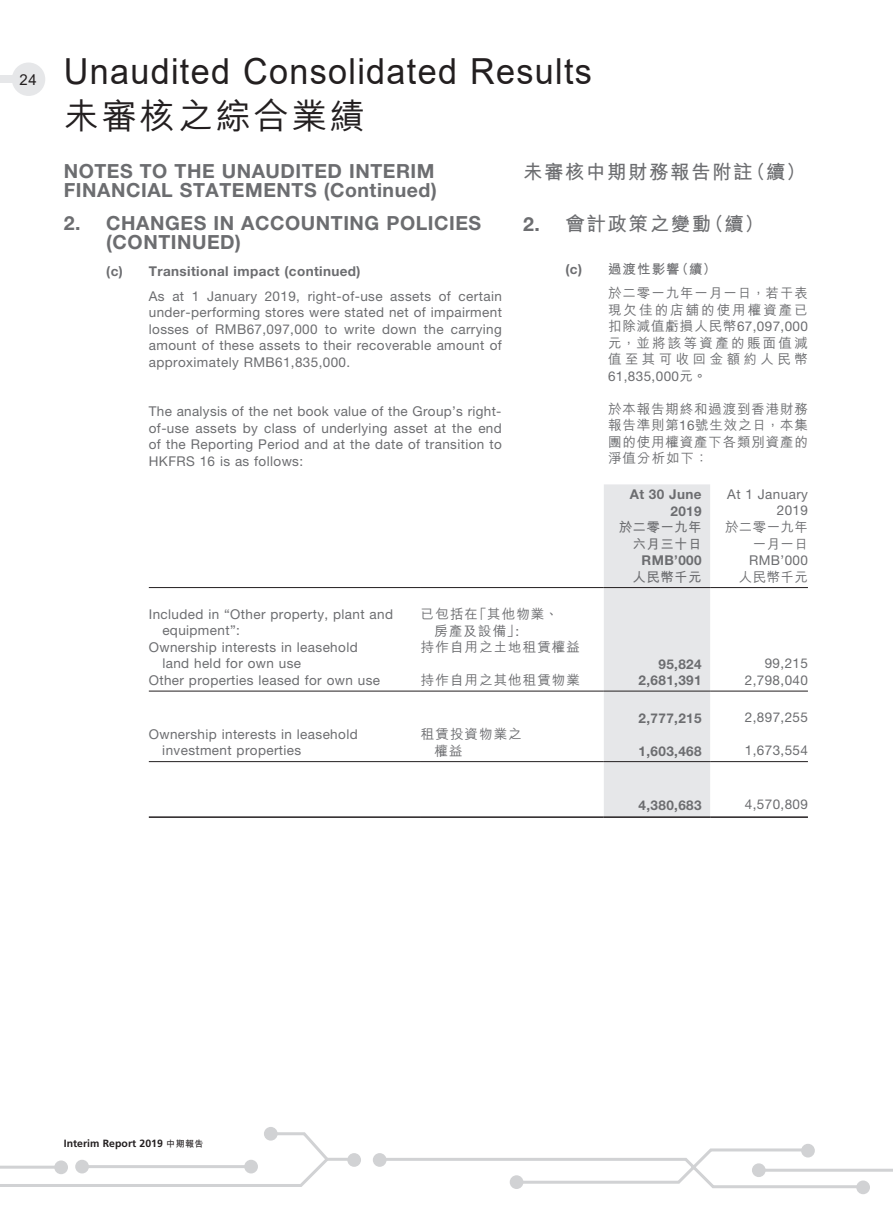
<style>
.page{position:relative;width:893px;height:1212px;background:#fff}
.page>*{position:absolute;margin:0;border:0;box-sizing:border-box;transform-origin:0 0}
.t1{font:35.85px "Arial";letter-spacing:.04em;color:#231f20;scale:.95 1}
.t2{font:500 35.25px "M Hei HK";letter-spacing:.08em;color:#231f20}
.t3{font:700 19.5px/19.5px "Helvetica Neue LT Std";letter-spacing:.03em;color:#6c6d70}
.t4{font:700 19.5px "M Hei HK";letter-spacing:.08em;color:#6c6d70}
.t5{font:15px "Arial";color:#231f20}
.t6{font:13.5px/16.5px "Helvetica Neue LT Std";letter-spacing:.03em;color:#6c6d70}
.t7{font:500 13.5px/16.5px "M Hei HK";letter-spacing:.08em;color:#6c6d70}
.t8{font:700 13.5px "Helvetica Neue LT Std";letter-spacing:.03em;color:#6c6d70}
.t9{font:500 13.5px/16.5px "M Hei HK";letter-spacing:.255em;color:#6c6d70}
.t10{font:700 13.5px "M Hei HK";letter-spacing:.03em;color:#6c6d70}
.t11{font:500 13.5px "M Hei HK";letter-spacing:.15em;color:#6c6d70}
.t12{font:700 10.5px "Frutiger LT Std";letter-spacing:.005em;color:#231f20}
.s1{font-family:"Helvetica Neue LT Std"}
.s2{font-family:"Helvetica Neue LT Std";font-weight:700}
.s3{font-weight:700}
.s4{font-family:"M Hei HK";font-weight:500}
.s5{font-family:"Helvetica Neue LT Std";font-weight:400}
.s6{font-family:"M Hei HK";font-size:9px}
</style>
<div class="page">
<div style="left:0;top:75px;width:14px;height:8px;background:#e6e7e9"></div>
<div style="left:12px;top:63px;width:33px;height:33px;background:#e6e7e9;border-radius:50%"></div>
<div style="left:264px;top:1127px;width:14px;height:13px;background:#d1d2d4;border-radius:50%"></div>
<svg style="left:0;top:1131px;width:893px;height:63px"></svg>
<div style="left:604px;top:484px;width:106px;height:332px;background:#e6e7e9"></div>
<hr style="left:149px;top:587px;width:272px;height:1px;background:#231f20">
<hr style="left:421px;top:587px;width:183px;height:1px;background:#231f20">
<hr style="left:604px;top:587px;width:106px;height:1px;background:#231f20">
<hr style="left:710px;top:587px;width:98px;height:1px;background:#231f20">
<hr style="left:149px;top:691px;width:272px;height:1px;background:#231f20">
<hr style="left:421px;top:691px;width:183px;height:1px;background:#231f20">
<hr style="left:604px;top:691px;width:106px;height:1px;background:#231f20">
<hr style="left:710px;top:691px;width:98px;height:1px;background:#231f20">
<hr style="left:149px;top:761px;width:272px;height:1px;background:#231f20">
<hr style="left:421px;top:761px;width:183px;height:1px;background:#231f20">
<hr style="left:604px;top:761px;width:106px;height:1px;background:#231f20">
<hr style="left:710px;top:761px;width:98px;height:1px;background:#231f20">
<hr style="left:149px;top:816px;width:272px;height:2px;background:#231f20">
<hr style="left:421px;top:816px;width:183px;height:2px;background:#231f20">
<hr style="left:604px;top:816px;width:106px;height:2px;background:#231f20">
<hr style="left:710px;top:816px;width:98px;height:2px;background:#231f20">
<p class="t5" style="left:20px;top:69px;width:19px">24</p>
<h1 class="t1" style="left:64px;top:47px;width:557px">Unaudited Consolidated Results</h1>
<h2 class="t2" style="left:64px;top:90px;width:303px">未審核之綜合業績</h2>
<h3 class="t4" style="left:523px;top:158px;width:284px">未審核中期財務報告附註（續）</h3>
<h3 class="t4" style="left:523px;top:209px;width:242px"><span class="s1">2.</span> 會計政策之變動（續）</h3>
<p class="t7" style="left:608px;top:256px;width:201px;line-height:24.3px;text-indent:-43px"><span class="s2">(c)</span> <span class="s3">過渡性影響（續）<br></span>於二零一九年一月一日，若干表</p>
<p class="t11" style="left:608px;top:300px;width:201px">現欠佳的店舖的使用權資產已</p>
<p class="t6" style="left:608px;top:318px;width:201px"><span class="s4">扣除減值虧損人民幣</span>67,097,000</p>
<p class="t9" style="left:608px;top:334px;width:201px">元，並將該等資產的賬面值減值至其可收回金額約人民幣</p>
<p class="t6" style="left:608px;top:368px;width:100px">61,835,000<span class="s4">元。</span></p>
<p class="t7" style="left:608px;top:400px;width:201px;text-align:justify">於本報告期終和過渡到香港財務報告準則第<span class="s5">16</span>號生效之日，本集團的使用權資產下各類別資產的淨值分析如下：</p>
<h3 class="t3" style="left:64px;top:161px;width:374px">NOTES TO THE UNAUDITED INTERIM<br>FINANCIAL STATEMENTS (Continued)</h3>
<h3 class="t3" style="left:106px;top:212px;width:376px;text-indent:-43px">2. CHANGES IN ACCOUNTING POLICIES (CONTINUED)</h3>
<p class="t8" style="left:106px;top:263px;width:256px">(c) Transitional impact (continued)</p>
<p class="t6" style="left:149px;top:287px;width:355px;text-align:justify">As at 1 January 2019, right-of-use assets of certain under-performing stores were stated net of impairment losses of RMB67,097,000 to write down the carrying amount of these assets to their recoverable amount of approximately RMB61,835,000.</p>
<p class="t6" style="left:149px;top:403px;width:355px;text-align:justify">The analysis of the net book value of the Group’s right&shy;of-use assets by class of underlying asset at the end of the Reporting Period and at the date of transition to HKFRS 16 is as follows:</p>
<p class="t6" style="left:162px;top:605px;width:232px;text-indent:-14px">Included in “Other property, plant and equipment”:</p>
<p class="t7" style="left:434px;top:605px;width:125px;text-indent:-14px">已包括在「其他物業、房產及設備」<span class="s5">:</span></p>
<p class="t6" style="left:162px;top:638px;width:197px;text-indent:-14px">Ownership interests in leasehold land held for own use</p>
<p class="t7" style="left:421px;top:638px;width:161px">持作自用之土地租賃權益</p>
<p class="t8" style="left:630px;top:486px;width:73px">At 30 June</p>
<p class="t6" style="left:727px;top:485px;width:82px">At 1 January</p>
<p class="t8" style="left:670px;top:502px;width:33px">2019</p>
<p class="t6" style="left:777px;top:502px;width:33px">2019</p>
<p class="t10" style="left:619px;top:517px;width:84px">於二零一九年</p>
<p class="t7" style="left:725px;top:518px;width:84px">於二零一九年</p>
<p class="t10" style="left:633px;top:534px;width:71px">六月三十日</p>
<p class="t7" style="left:753px;top:534px;width:57px">一月一日</p>
<p class="t8" style="left:642px;top:552px;width:62px">RMB’000</p>
<p class="t6" style="left:749px;top:551px;width:60px">RMB’000</p>
<p class="t10" style="left:633px;top:567px;width:71px">人民幣千元</p>
<p class="t7" style="left:739px;top:567px;width:71px">人民幣千元</p>
<p class="t8" style="left:658px;top:655px;width:45px">95,824</p>
<p class="t6" style="left:765px;top:655px;width:45px">99,215</p>
<p class="t6" style="left:149px;top:671px;width:233px">Other properties leased for own use</p>
<p class="t7" style="left:421px;top:671px;width:161px">持作自用之其他租賃物業</p>
<p class="t8" style="left:639px;top:672px;width:65px">2,681,391</p>
<p class="t6" style="left:745px;top:671px;width:65px">2,798,040</p>
<p class="t8" style="left:639px;top:709px;width:65px">2,777,215</p>
<p class="t6" style="left:745px;top:709px;width:65px">2,897,255</p>
<p class="t6" style="left:162px;top:725px;width:197px;text-indent:-14px">Ownership interests in leasehold investment properties</p>
<p class="t7" style="left:434px;top:725px;width:89px;text-indent:-14px">租賃投資物業之權益</p>
<p class="t8" style="left:639px;top:742px;width:65px">1,603,468</p>
<p class="t6" style="left:745px;top:742px;width:65px">1,673,554</p>
<p class="t8" style="left:639px;top:797px;width:65px">4,380,683</p>
<p class="t6" style="left:745px;top:796px;width:65px">4,570,809</p>
<p class="t12" style="left:64px;top:1137px;width:141px">Interim Report 2019 <span class="s6">中期報告</span></p>
</div>
